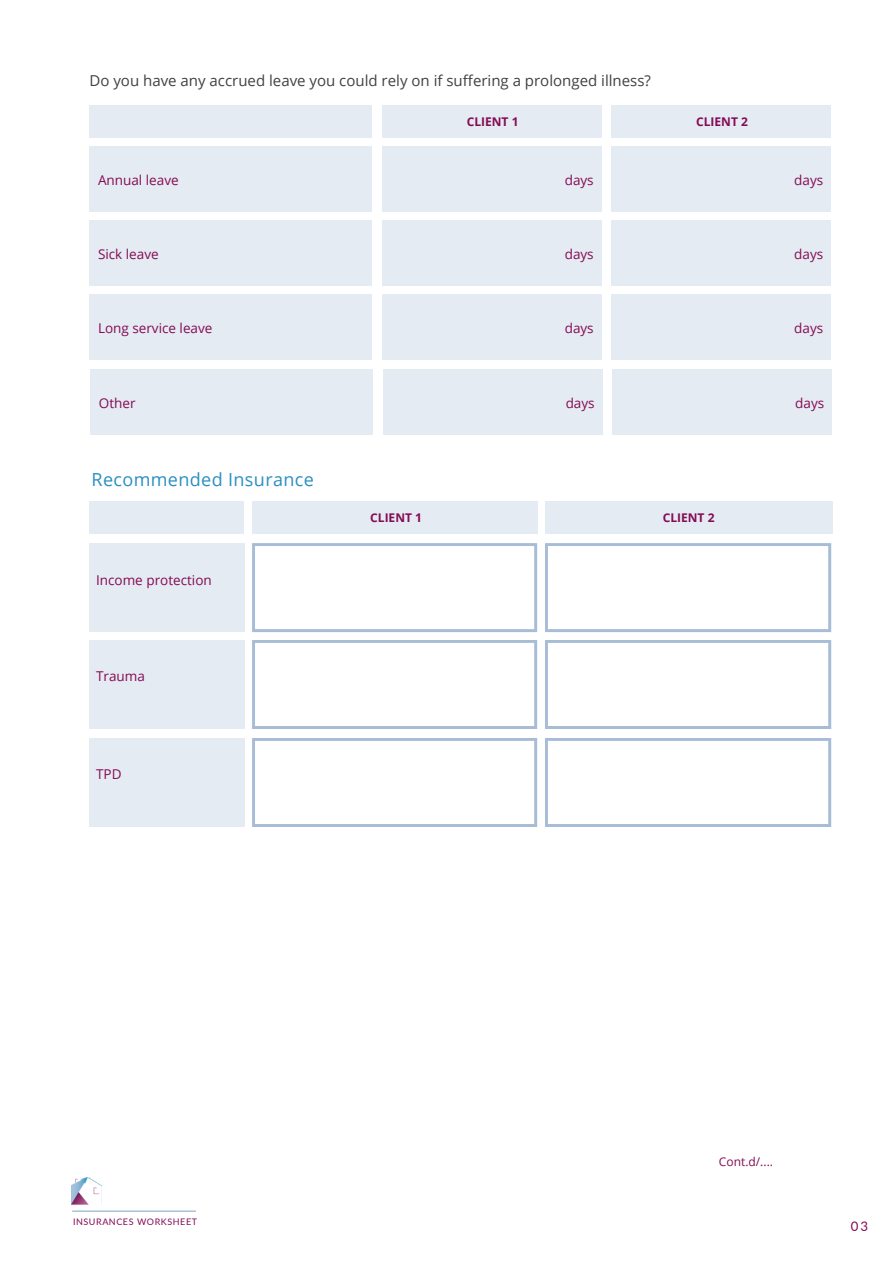
<style>
.page{position:relative;width:894px;height:1264px;background:#fff}
.page>*{position:absolute;margin:0;border:0;box-sizing:border-box;transform-origin:0 0}
.t1{font:18px "Open Sans";letter-spacing:.02em;color:#298fc2}
.t2{font:15px "Open Sans";color:#414141}
.t3{font:13.5px "Open Sans";color:#840b55}
.t4{font:13.2px "Lato";color:#840b55}
.t5{font:700 12px "Open Sans";color:#840b55}
.t6{font:12px "Open Sans";color:#840b55}
.t7{font:9px "Lato";letter-spacing:.06em;color:#840b55}
</style>
<div class="page">
<svg style="left:101px;top:1210px;width:95px;height:1px"></svg>
<img style="left:72px;top:1177px;width:29px;height:35px">
<div style="left:90px;top:543px;width:155px;height:89px;background:#e5ebf2"></div>
<svg style="left:252px;top:543px;width:285px;height:89px"></svg>
<svg style="left:545px;top:543px;width:286px;height:89px"></svg>
<div style="left:89px;top:105px;width:282px;height:33px;background:#e5ebf2"></div>
<div style="left:382px;top:105px;width:219px;height:33px;background:#e5ebf2"></div>
<div style="left:610px;top:105px;width:220px;height:33px;background:#e5ebf2"></div>
<div style="left:89px;top:146px;width:282px;height:65px;background:#e5ebf2"></div>
<div style="left:382px;top:146px;width:219px;height:65px;background:#e5ebf2"></div>
<div style="left:610px;top:146px;width:220px;height:65px;background:#e5ebf2"></div>
<div style="left:89px;top:220px;width:282px;height:66px;background:#e5ebf2"></div>
<div style="left:382px;top:220px;width:219px;height:66px;background:#e5ebf2"></div>
<div style="left:610px;top:220px;width:220px;height:66px;background:#e5ebf2"></div>
<div style="left:89px;top:295px;width:282px;height:65px;background:#e5ebf2"></div>
<div style="left:382px;top:295px;width:219px;height:65px;background:#e5ebf2"></div>
<div style="left:610px;top:295px;width:220px;height:65px;background:#e5ebf2"></div>
<div style="left:90px;top:369px;width:282px;height:65px;background:#e5ebf2"></div>
<div style="left:383px;top:369px;width:219px;height:65px;background:#e5ebf2"></div>
<div style="left:611px;top:369px;width:220px;height:65px;background:#e5ebf2"></div>
<div style="left:90px;top:501px;width:154px;height:32px;background:#e5ebf2"></div>
<div style="left:252px;top:501px;width:285px;height:32px;background:#e5ebf2"></div>
<div style="left:545px;top:501px;width:287px;height:32px;background:#e5ebf2"></div>
<div style="left:90px;top:640px;width:155px;height:89px;background:#e5ebf2"></div>
<svg style="left:252px;top:640px;width:285px;height:89px"></svg>
<svg style="left:545px;top:640px;width:286px;height:89px"></svg>
<div style="left:90px;top:738px;width:155px;height:89px;background:#e5ebf2"></div>
<svg style="left:252px;top:738px;width:285px;height:89px"></svg>
<svg style="left:545px;top:738px;width:286px;height:89px"></svg>
<p class="t2" style="left:89px;top:70px;width:563px">Do you have any accrued leave you could rely on if suffering a prolonged illness?</p>
<p class="t3" style="left:98px;top:170px;width:82px">Annual leave</p>
<p class="t5" style="left:466px;top:114px;width:53px">CLIENT 1</p>
<p class="t5" style="left:696px;top:114px;width:53px">CLIENT 2</p>
<p class="t3" style="left:564px;top:170px;width:31px">days</p>
<p class="t3" style="left:794px;top:170px;width:31px">days</p>
<p class="t3" style="left:98px;top:245px;width:62px">Sick leave</p>
<p class="t3" style="left:564px;top:245px;width:31px">days</p>
<p class="t3" style="left:794px;top:245px;width:31px">days</p>
<p class="t3" style="left:98px;top:319px;width:116px">Long service leave</p>
<p class="t3" style="left:564px;top:319px;width:31px">days</p>
<p class="t3" style="left:794px;top:319px;width:31px">days</p>
<p class="t3" style="left:99px;top:393px;width:38px">Other</p>
<p class="t3" style="left:565px;top:393px;width:31px">days</p>
<p class="t3" style="left:795px;top:393px;width:31px">days</p>
<h1 class="t1" style="left:91px;top:466px;width:224px">Recommended Insurance</h1>
<p class="t3" style="left:96px;top:570px;width:117px">Income protection</p>
<p class="t3" style="left:96px;top:667px;width:50px">Trauma</p>
<p class="t3" style="left:96px;top:765px;width:27px">TPD</p>
<p class="t5" style="left:370px;top:509px;width:53px">CLIENT 1</p>
<p class="t5" style="left:662px;top:509px;width:53px">CLIENT 2</p>
<p class="t6" style="left:718px;top:1152px;width:56px">Cont.d/....</p>
<p class="t7" style="left:73px;top:1216px;width:126px">INSURANCES WORKSHEET</p>
<p class="t4" style="left:850px;top:1217px;width:19px">03</p>
</div>
